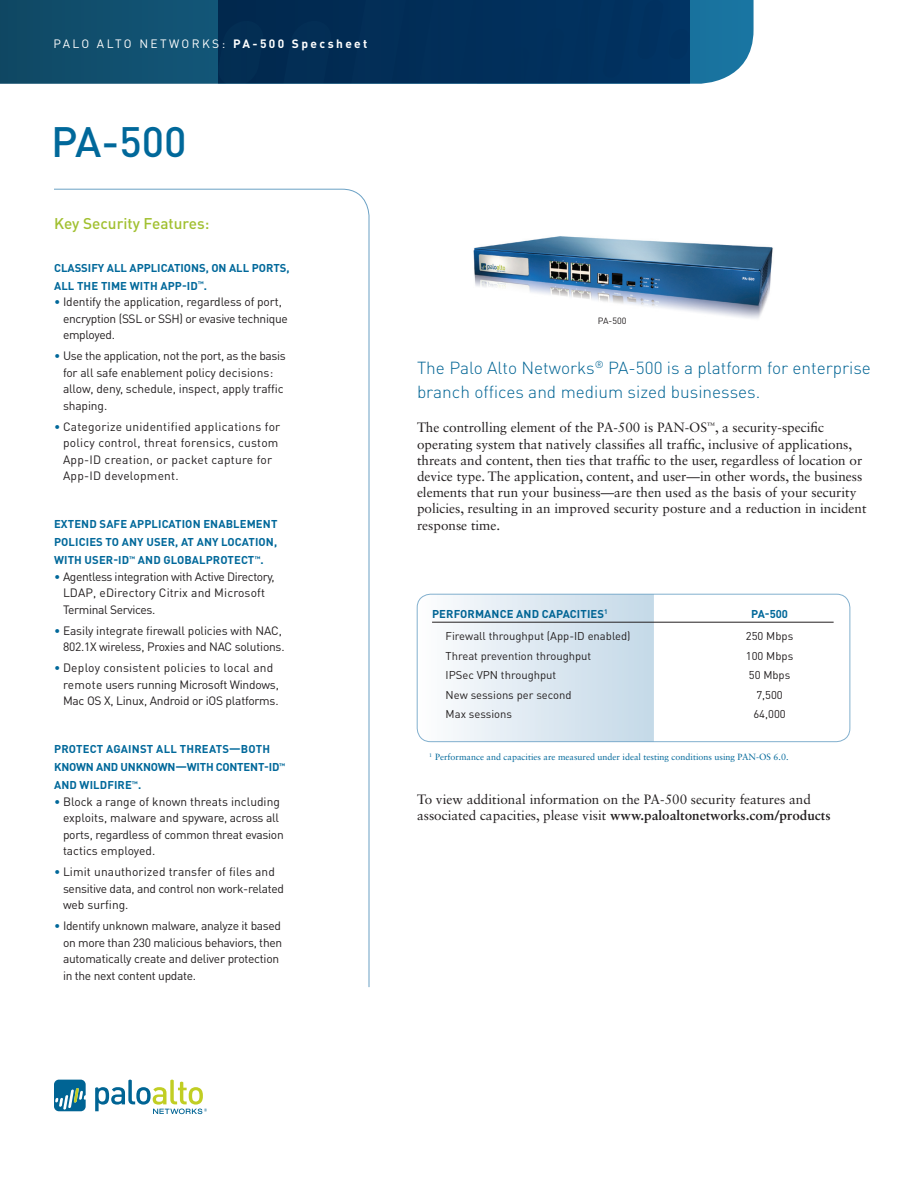
<style>
.page{position:relative;width:918px;height:1188px;background:#fff}
.page>*{position:absolute;margin:0;border:0;box-sizing:border-box;transform-origin:0 0}
.t1{font:500 42px "DINOT";color:#00689a}
.Text_Intro{font:300 17.25px/24px "DINOT";color:#006494}
.product_description{font:500 15.3px "DINOT";color:#a1c030}
.text__no_indent{font:13.5px/16.2px "Sabon LT Std";color:#231f20}
.feature_bullets{font:12px/16.5px "DINOT";letter-spacing:-.02em;color:#231f20}
.feature_bullets-2{font:12px/16.5px "DINOT";letter-spacing:.02em;color:#231f20}
.t2{font:12px "DINOT";letter-spacing:.2em;color:#fff}
.Feature_Head{font:700 11.25px/18px "DINOT";letter-spacing:.01em;color:#00689a}
.specs_text{font:11.25px "DINOT";color:#231f20}
.specs_subhead{font:700 11.25px "DINOT";letter-spacing:.01em;color:#006494}
.specs_subhead-2{font:700 11.25px "DINOT";color:#00689a}
.specs_text-2{font:9px "Sabon LT Std";color:#00689a}
.feature_bullets-3{font:9px "DINOT";color:#231f20}
.s1{font-weight:700}
.s2{color:#00689a}
</style>
<div class="page">
<svg style="left:0;top:0;width:754px;height:84px;background:#0a3f66"></svg>
<svg style="left:54px;top:1080px;width:32px;height:31px"></svg>
<svg style="left:95px;top:1080px;width:112px;height:34px"></svg>
<svg style="left:54px;top:189px;width:315px;height:798px"></svg>
<img style="left:473px;top:236px;width:300px;height:83px">
<svg style="left:417px;top:594px;width:237px;height:148px"></svg>
<div style="left:417px;top:594px;width:433px;height:148px;border:1px solid #6ba1c5;border-radius:14px"></div>
<hr style="left:432px;top:622px;width:402px;height:1px;background:#231f20">
<p class="t2" style="left:53px;top:35px;width:316px">PALO ALTO NETWORKS: <span class="s1">PA-500 Specsheet</span></p>
<p class="t1" style="left:51px;top:113px;width:137px">PA-500</p>
<p class="product_description" style="left:54px;top:213px;width:157px">Key Security Features:</p>
<p class="Feature_Head" style="left:54px;top:258px;width:237px">CLASSIFY ALL APPLICATIONS, ON ALL PORTS,<br>ALL THE TIME WITH APP-ID<sup>™</sup>.</p>
<p class="feature_bullets" style="left:63px;top:293px;width:226px;text-indent:-9px"><span class="s2">•</span> Identify the application, regardless of port, encryption (SSL or SSH) or evasive technique employed.</p>
<p class="feature_bullets" style="left:63px;top:347px;width:224px;text-indent:-9px"><span class="s2">•</span> Use the application, not the port, as the basis for all safe enablement policy decisions: allow, deny, schedule, inspect, apply traffic shaping.</p>
<p class="feature_bullets-2" style="left:63px;top:418px;width:219px;text-indent:-9px"><span class="s2">•</span> Categorize unidentified applications for policy control, threat forensics, custom App-ID creation, or packet capture for App-ID development.</p>
<p class="Feature_Head" style="left:54px;top:515px;width:225px;text-align:justify">EXTEND SAFE APPLICATION ENABLEMENT POLICIES TO ANY USER, AT ANY LOCATION, WITH USER-ID<sup>™</sup> AND GLOBALPROTECT<sup>™</sup>.</p>
<p class="feature_bullets" style="left:63px;top:568px;width:213px;text-indent:-9px"><span class="s2">•</span> Agentless integration with Active Directory,<br>LDAP, eDirectory Citrix and Microsoft<br>Terminal Services.</p>
<p class="feature_bullets" style="left:54px;top:622px;width:232px;text-align:right"><span class="s2">•</span> Easily integrate firewall policies with NAC,<br>802.1X wireless, Proxies and NAC solutions.</p>
<p class="feature_bullets" style="left:63px;top:659px;width:217px;text-indent:-9px"><span class="s2">•</span> Deploy consistent policies to local and remote users running Microsoft Windows,<br>Mac OS X, Linux, Android or iOS platforms.</p>
<p class="Feature_Head" style="left:54px;top:740px;width:233px">PROTECT AGAINST ALL THREATS—BOTH<br>KNOWN AND UNKNOWN—WITH CONTENT-ID<sup>™<br></sup>AND WILDFIRE<sup>™</sup>.</p>
<p class="feature_bullets" style="left:63px;top:793px;width:222px;text-indent:-9px"><span class="s2">•</span> Block a range of known threats including exploits, malware and spyware, across all ports, regardless of common threat evasion tactics employed.</p>
<p class="feature_bullets" style="left:63px;top:863px;width:222px;text-indent:-9px"><span class="s2">•</span> Limit unauthorized transfer of files and sensitive data, and control non work-related web surfing.</p>
<p class="feature_bullets" style="left:63px;top:917px;width:221px;text-indent:-9px"><span class="s2">•</span> Identify unknown malware, analyze it based on more than 230 malicious behaviors, then automatically create and deliver protection in the next content update.</p>
<p class="feature_bullets-3" style="left:598px;top:315px;width:30px">PA-500</p>
<p class="Text_Intro" style="left:417px;top:355px;width:456px">The Palo Alto Networks<sup>®</sup> PA-500 is a platform for enterprise branch offices and medium sized businesses.</p>
<p class="text__no_indent" style="left:417px;top:419px;width:451px">The controlling element of the PA-500 is PAN-OS<sup>™</sup>, a security-specific operating system that natively classifies all traffic, inclusive of applications, threats and content, then ties that traffic to the user, regardless of location or device type. The application, content, and user—in other words, the business elements that run your business—are then used as the basis of your security policies, resulting in an improved security posture and a reduction in incident response time.</p>
<p class="specs_subhead" style="left:432px;top:606px;width:177px">PERFORMANCE AND CAPACITIES<sup>1</sup></p>
<p class="specs_subhead-2" style="left:751px;top:606px;width:38px">PA-500</p>
<p class="specs_text" style="left:446px;top:628px;width:186px">Firewall throughput (App-ID enabled)</p>
<p class="specs_text" style="left:746px;top:628px;width:49px">250 Mbps</p>
<p class="specs_text" style="left:446px;top:648px;width:147px">Threat prevention throughput</p>
<p class="specs_text" style="left:746px;top:648px;width:49px">100 Mbps</p>
<p class="specs_text" style="left:446px;top:667px;width:112px">IPSec VPN throughput</p>
<p class="specs_text" style="left:749px;top:667px;width:43px">50 Mbps</p>
<p class="specs_text" style="left:446px;top:687px;width:128px">New sessions per second</p>
<p class="specs_text" style="left:756px;top:687px;width:28px">7,500</p>
<p class="specs_text" style="left:446px;top:706px;width:68px">Max sessions</p>
<p class="specs_text" style="left:753px;top:706px;width:34px">64,000</p>
<p class="specs_text-2" style="left:429px;top:752px;width:361px"><sup>1</sup> Performance and capacities are measured under ideal testing conditions using PAN-OS 6.0.</p>
<p class="text__no_indent" style="left:417px;top:791px;width:415px">To view additional information on the PA-500 security features and associated capacities, please visit <span class="s1">www.paloaltonetworks.com/products</span></p>
</div>
